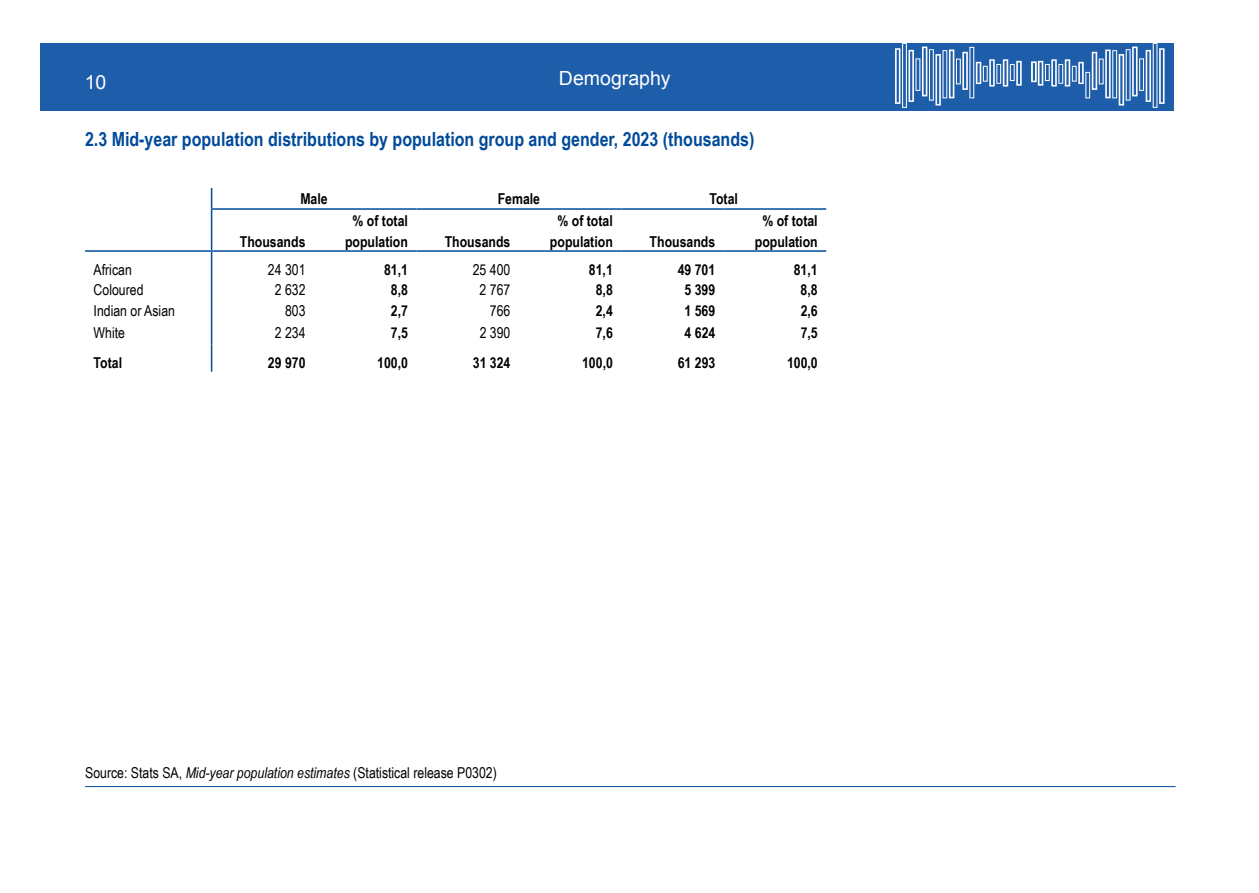
<style>
.page{position:relative;width:1259px;height:893px;background:#fff}
.page>*{position:absolute;margin:0;border:0;box-sizing:border-box;transform-origin:0 0}
.t1{font:700 19.5px "Arial Narrow";color:#004a9b}
.t2{font:19.5px "Arial";color:#fff}
.t3{font:700 15px "Arial Narrow";color:#000}
.t4{font:15px "Arial Narrow";color:#000}
.s1{font-style:italic}
</style>
<div class="page">
<div style="left:41px;top:43px;width:1133px;height:67px;background:#1d5da9"></div>
<svg style="left:895px;top:43px;width:126px;height:65px"></svg>
<svg style="left:1031px;top:43px;width:133px;height:65px"></svg>
<hr style="left:85px;top:250px;width:127px;height:2px;background:#004a9b">
<hr style="left:212px;top:250px;width:102px;height:2px;background:#004a9b">
<hr style="left:314px;top:250px;width:102px;height:2px;background:#004a9b">
<hr style="left:416px;top:250px;width:103px;height:2px;background:#004a9b">
<hr style="left:519px;top:250px;width:102px;height:2px;background:#004a9b">
<hr style="left:621px;top:250px;width:103px;height:2px;background:#004a9b">
<hr style="left:724px;top:250px;width:102px;height:2px;background:#004a9b">
<hr style="left:211px;top:208px;width:103px;height:2px;background:#004a9b">
<hr style="left:314px;top:208px;width:102px;height:2px;background:#004a9b">
<hr style="left:416px;top:208px;width:103px;height:2px;background:#004a9b">
<hr style="left:519px;top:208px;width:102px;height:2px;background:#004a9b">
<hr style="left:621px;top:208px;width:103px;height:2px;background:#004a9b">
<hr style="left:724px;top:208px;width:102px;height:2px;background:#004a9b">
<svg style="left:211px;top:188px;width:1px;height:184px"></svg>
<hr style="left:85px;top:786px;width:1090px;height:1px;background:#004a9b">
<h1 class="t2" style="left:85px;top:69px;width:23px">10</h1>
<h1 class="t2" style="left:559px;top:65px;width:113px">Demography</h1>
<h1 class="t1" style="left:85px;top:124px;width:671px">2.3 Mid-year population distributions by population group and gender, 2023 (thousands)</h1>
<p class="t3" style="left:300px;top:187px;width:29px">Male</p>
<p class="t3" style="left:498px;top:187px;width:44px">Female</p>
<p class="t3" style="left:709px;top:187px;width:30px">Total</p>
<p class="t3" style="left:240px;top:230px;width:67px">Thousands</p>
<p class="t3" style="left:352px;top:209px;width:57px">% of total</p>
<p class="t3" style="left:557px;top:209px;width:57px">% of total</p>
<p class="t3" style="left:762px;top:209px;width:57px">% of total</p>
<p class="t3" style="left:345px;top:230px;width:64px">population</p>
<p class="t3" style="left:550px;top:230px;width:64px">population</p>
<p class="t3" style="left:755px;top:230px;width:64px">population</p>
<p class="t3" style="left:445px;top:230px;width:67px">Thousands</p>
<p class="t3" style="left:649px;top:230px;width:67px">Thousands</p>
<p class="t4" style="left:94px;top:258px;width:40px">African</p>
<p class="t4" style="left:268px;top:258px;width:39px">24 301</p>
<p class="t3" style="left:384px;top:258px;width:25px">81,1</p>
<p class="t4" style="left:473px;top:258px;width:39px">25 400</p>
<p class="t3" style="left:589px;top:258px;width:25px">81,1</p>
<p class="t3" style="left:677px;top:258px;width:39px">49 701</p>
<p class="t3" style="left:794px;top:258px;width:25px">81,1</p>
<p class="t4" style="left:94px;top:279px;width:51px">Coloured</p>
<p class="t4" style="left:275px;top:279px;width:32px">2 632</p>
<p class="t3" style="left:391px;top:278px;width:19px">8,8</p>
<p class="t4" style="left:479px;top:279px;width:32px">2 767</p>
<p class="t3" style="left:596px;top:278px;width:19px">8,8</p>
<p class="t3" style="left:684px;top:278px;width:32px">5 399</p>
<p class="t3" style="left:800px;top:278px;width:19px">8,8</p>
<p class="t4" style="left:94px;top:300px;width:83px">Indian or Asian</p>
<p class="t4" style="left:285px;top:300px;width:22px">803</p>
<p class="t3" style="left:391px;top:299px;width:19px">2,7</p>
<p class="t4" style="left:490px;top:300px;width:22px">766</p>
<p class="t3" style="left:596px;top:299px;width:19px">2,4</p>
<p class="t3" style="left:684px;top:299px;width:32px">1 569</p>
<p class="t3" style="left:800px;top:299px;width:19px">2,6</p>
<p class="t4" style="left:94px;top:322px;width:33px">White</p>
<p class="t4" style="left:275px;top:322px;width:32px">2 234</p>
<p class="t3" style="left:391px;top:321px;width:19px">7,5</p>
<p class="t4" style="left:480px;top:322px;width:32px">2 390</p>
<p class="t3" style="left:596px;top:321px;width:19px">7,6</p>
<p class="t3" style="left:684px;top:321px;width:32px">4 624</p>
<p class="t3" style="left:800px;top:321px;width:19px">7,5</p>
<p class="t3" style="left:94px;top:351px;width:30px">Total</p>
<p class="t3" style="left:268px;top:351px;width:39px">29 970</p>
<p class="t3" style="left:377px;top:351px;width:32px">100,0</p>
<p class="t3" style="left:473px;top:351px;width:39px">31 324</p>
<p class="t3" style="left:582px;top:351px;width:32px">100,0</p>
<p class="t3" style="left:678px;top:351px;width:39px">61 293</p>
<p class="t3" style="left:787px;top:351px;width:32px">100,0</p>
<p class="t4" style="left:85px;top:762px;width:413px">Source: Stats SA, <span class="s1">Mid-year population estimates</span> (Statistical release P0302)</p>
</div>
